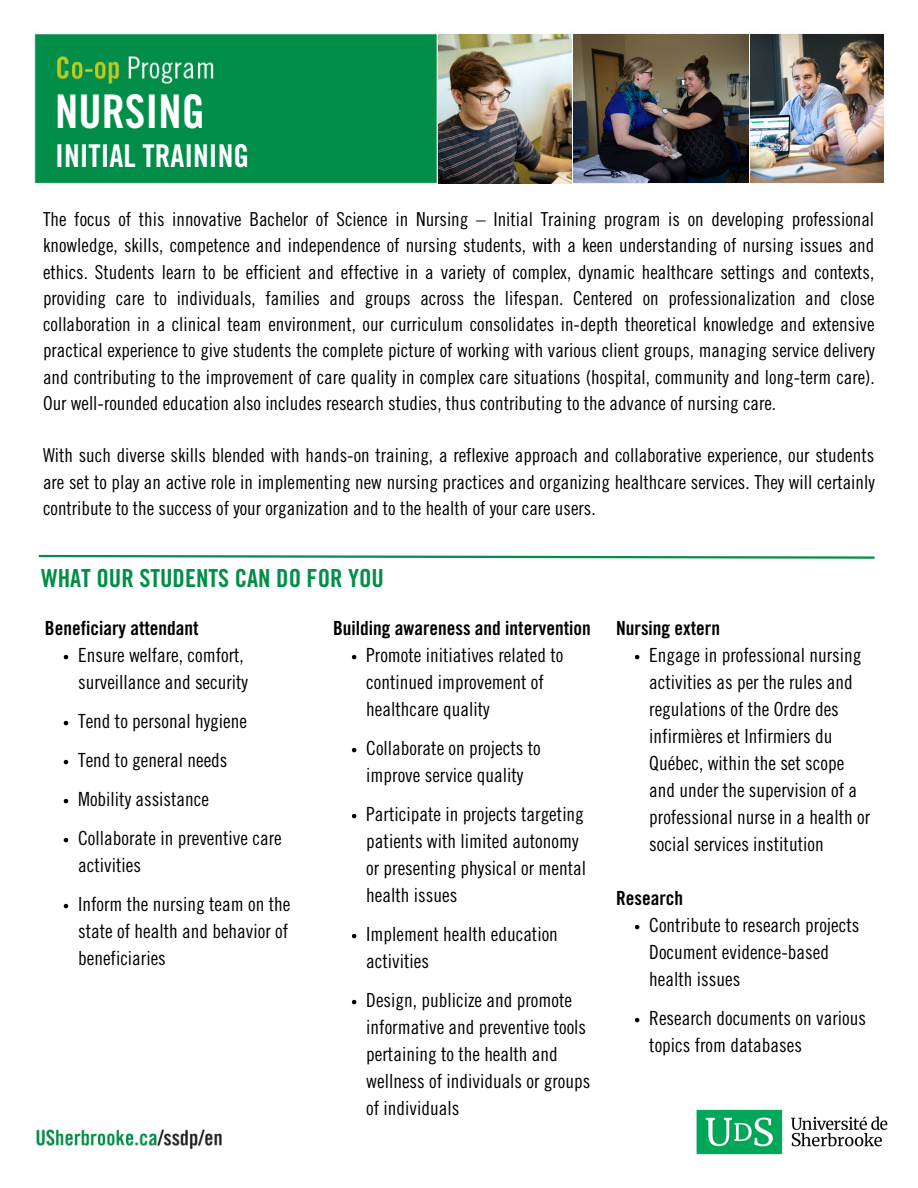
<style>
.page{position:relative;width:918px;height:1188px;background:#fff}
.page>*{position:absolute;margin:0;border:0;box-sizing:border-box;transform-origin:0 0}
.t1{font:46.5px "Trade Gothic LT Std Bd Cn 20";color:#fff}
.t2{font:31.5px "Trade Gothic LT Std Bd Cn 20";color:#fff}
.t3{font:24.9px "Trade Gothic LT Std Bd Cn 20";color:#018e49}
.t4{font:19.5px/27px "Trade Gothic LT Std Cn 18";color:#000}
.t5{font:19.5px "Trade Gothic LT Std Bd Cn 20";color:#000}
.t6{font:19.2px/26.2px "Trade Gothic LT Std Cn 18";color:#000;text-align:justify}
</style>
<div class="page">
<img style="left:34px;top:33px;width:849px;height:1117px">
<svg style="left:36px;top:554px;width:841px;height:6px"></svg>
<div style="left:643px;top:1082px;width:275px;height:106px;background:#fff"></div>
<img style="left:696px;top:1109px;width:192px;height:46px">
<img style="left:573px;top:34px;width:176px;height:149px">
<img style="left:439px;top:35px;width:132px;height:148px">
<img style="left:751px;top:34px;width:133px;height:149px">
<svg style="left:352px;top:655px;width:4px;height:4px"></svg>
<svg style="left:352px;top:748px;width:4px;height:4px"></svg>
<svg style="left:352px;top:814px;width:4px;height:4px"></svg>
<svg style="left:352px;top:934px;width:4px;height:4px"></svg>
<svg style="left:352px;top:1000px;width:4px;height:4px"></svg>
<svg style="left:64px;top:655px;width:4px;height:4px"></svg>
<svg style="left:64px;top:721px;width:4px;height:4px"></svg>
<svg style="left:64px;top:760px;width:4px;height:4px"></svg>
<svg style="left:64px;top:799px;width:4px;height:4px"></svg>
<svg style="left:64px;top:838px;width:4px;height:4px"></svg>
<svg style="left:64px;top:904px;width:4px;height:4px"></svg>
<svg style="left:635px;top:655px;width:4px;height:4px"></svg>
<svg style="left:635px;top:925px;width:4px;height:4px"></svg>
<svg style="left:635px;top:1018px;width:4px;height:4px"></svg>
<p class="t1" style="left:55px;top:95px;width:151px">NURSING</p>
<p class="t2" style="left:55px;top:145px;width:195px">INITIAL TRAINING</p>
<p class="t6" style="left:43px;top:209px;width:833px">The focus of this innovative Bachelor of Science in Nursing – Initial Training program is on developing professional knowledge, skills, competence and independence of nursing students, with a keen understanding of nursing issues and ethics. Students learn to be efficient and effective in a variety of complex, dynamic healthcare settings and contexts, providing care to individuals, families and groups across the lifespan. Centered on professionalization and close collaboration in a clinical team environment, our curriculum consolidates in-depth theoretical knowledge and extensive practical experience to give students the complete picture of working with various client groups, managing service delivery and contributing to the improvement of care quality in complex care situations (hospital, community and long-term care).<br>Our well-rounded education also includes research studies, thus contributing to the advance of nursing care.</p>
<p class="t6" style="left:43px;top:445px;width:833px">With such diverse skills blended with hands-on training, a reflexive approach and collaborative experience, our students are set to play an active role in implementing new nursing practices and organizing healthcare services. They will certainly contribute to the success of your organization and to the health of your care users.</p>
<p class="t3" style="left:41px;top:569px;width:344px">WHAT OUR STUDENTS CAN DO FOR YOU</p>
<p class="t5" style="left:45px;top:621px;width:155px">Beneficiary attendant</p>
<p class="t5" style="left:333px;top:621px;width:259px">Building awareness and intervention</p>
<p class="t5" style="left:616px;top:621px;width:105px">Nursing extern</p>
<p class="t4" style="left:78px;top:644px;width:172px">Ensure welfare, comfort, surveillance and security</p>
<p class="t4" style="left:78px;top:710px;width:170px">Tend to personal hygiene</p>
<p class="t4" style="left:78px;top:749px;width:151px">Tend to general needs</p>
<p class="t4" style="left:78px;top:788px;width:133px">Mobility assistance</p>
<p class="t4" style="left:78px;top:827px;width:205px">Collaborate in preventive care activities</p>
<p class="t4" style="left:78px;top:893px;width:214px;text-align:justify">Inform the nursing team on the state of health and behavior of beneficiaries</p>
<p class="t4" style="left:366px;top:644px;width:199px">Promote initiatives related to continued improvement of healthcare quality</p>
<p class="t4" style="left:366px;top:737px;width:176px">Collaborate on projects to improve service quality</p>
<p class="t4" style="left:366px;top:803px;width:221px">Participate in projects targeting patients with limited autonomy or presenting physical or mental health issues</p>
<p class="t4" style="left:366px;top:923px;width:193px">Implement health education activities</p>
<p class="t4" style="left:366px;top:989px;width:226px">Design, publicize and promote informative and preventive tools pertaining to the health and wellness of individuals or groups of individuals</p>
<p class="t4" style="left:649px;top:644px;width:222px">Engage in professional nursing activities as per the rules and regulations of the Ordre des infirmières et Infirmiers du<br>Québec, within the set scope and under the supervision of a professional nurse in a health or social services institution</p>
<p class="t5" style="left:616px;top:891px;width:69px">Research</p>
<p class="t4" style="left:649px;top:914px;width:212px">Contribute to research projects<br>Document evidence-based health issues</p>
<p class="t4" style="left:649px;top:1007px;width:218px">Research documents on various topics from databases</p>
</div>
